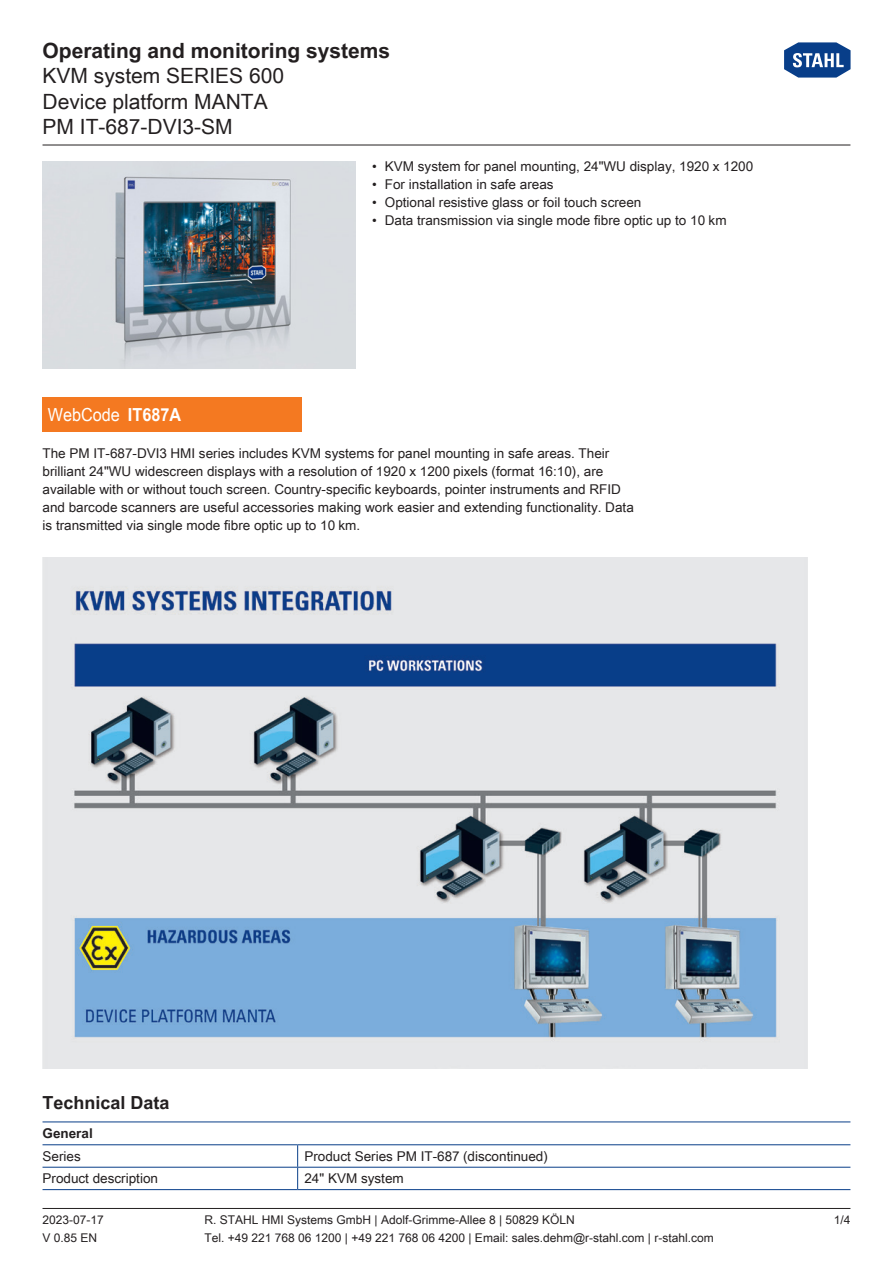
<style>
.page{position:relative;width:893px;height:1263px;background:#fff}
.page>*{position:absolute;margin:0;border:0;box-sizing:border-box;transform-origin:0 0}
.t1{font:21px/25.5px "Arial Unicode MS";color:#231f20}
.t2{font:700 21px "Arial Unicode MS";color:#231f20}
.Table_Header_Technic{font:700 18px "Arial Unicode MS";color:#231f20}
.WebCode{font:18px "Arial Unicode MS";color:#fff;scale:.9 1}
._00_Basic_ParaStyle{font:13.5px/18px "Arial Unicode MS";color:#231f20}
.TabBodyLeft{font:13.5px "Arial Unicode MS";color:#231f20}
.TabBody1stColumn{font:13.5px "Arial Unicode MS";color:#231f20}
.TabHeader1stColumn{font:700 13.5px "Arial Unicode MS";color:#231f20}
.t3{font:12px "Arial Unicode MS";color:#231f20}
.s1{font-weight:700}
</style>
<div class="page">
<hr style="left:43px;top:1208px;width:807px;height:1px;background:#231f20">
<hr style="left:43px;top:145px;width:807px;height:1px;background:#231f20">
<svg style="left:784px;top:42px;width:67px;height:36px"></svg>
<img style="left:43px;top:558px;width:765px;height:510px">
<hr style="left:43px;top:1121px;width:807px;height:1px;background:#083e89">
<img style="left:43px;top:162px;width:312px;height:207px">
<hr style="left:43px;top:1144px;width:255px;height:1px;background:#083e89">
<hr style="left:298px;top:1144px;width:552px;height:1px;background:#083e89">
<hr style="left:43px;top:1167px;width:255px;height:1px;background:#083e89">
<hr style="left:298px;top:1167px;width:552px;height:1px;background:#083e89">
<svg style="left:297px;top:1145px;width:1px;height:44px"></svg>
<hr style="left:43px;top:1189px;width:255px;height:1px;background:#083e89">
<hr style="left:298px;top:1189px;width:552px;height:1px;background:#083e89">
<div style="left:43px;top:398px;width:259px;height:34px;background:#f47921"></div>
<h1 class="t2" style="left:43px;top:35px;width:349px">Operating and monitoring systems</h1>
<h1 class="t1" style="left:43px;top:62px;width:243px">KVM system SERIES 600<br>Device platform MANTA<br>PM IT-687-DVI3-SM</h1>
<p class="WebCode" style="left:48px;top:402px;width:150px">WebCode <span class="s1">IT687A</span></p>
<p class="_00_Basic_ParaStyle" style="left:372px;top:157px;width:383px">• KVM system for panel mounting, 24"WU display, 1920 x 1200</p>
<p class="_00_Basic_ParaStyle" style="left:372px;top:175px;width:183px">• For installation in safe areas</p>
<p class="_00_Basic_ParaStyle" style="left:372px;top:193px;width:271px">• Optional resistive glass or foil touch screen</p>
<p class="_00_Basic_ParaStyle" style="left:372px;top:211px;width:356px">• Data transmission via single mode fibre optic up to 10 km</p>
<p class="_00_Basic_ParaStyle" style="left:43px;top:444px;width:593px">The PM IT-687-DVI3 HMI series includes KVM systems for panel mounting in safe areas. Their brilliant 24"WU widescreen displays with a resolution of 1920 x 1200 pixels (format 16:10), are available with or without touch screen. Country-specific keyboards, pointer instruments and RFID and barcode scanners are useful accessories making work easier and extending functionality. Data is transmitted via single mode fibre optic up to 10 km.</p>
<p class="Table_Header_Technic" style="left:43px;top:1089px;width:129px">Technical Data</p>
<p class="TabHeader1stColumn" style="left:43px;top:1124px;width:52px">General</p>
<p class="TabBody1stColumn" style="left:43px;top:1146px;width:40px">Series</p>
<p class="TabBodyLeft" style="left:304px;top:1146px;width:245px">Product Series PM IT-687 (discontinued)</p>
<p class="TabBody1stColumn" style="left:43px;top:1169px;width:117px">Product description</p>
<p class="TabBodyLeft" style="left:304px;top:1169px;width:101px">24" KVM system</p>
<p class="t3" style="left:43px;top:1211px;width:63px">2023-07-17</p>
<p class="t3" style="left:205px;top:1211px;width:372px">R. STAHL HMI Systems GmbH | Adolf-Grimme-Allee 8 | 50829 KÖLN</p>
<p class="t3" style="left:834px;top:1211px;width:18px">1/4</p>
<p class="t3" style="left:43px;top:1229px;width:56px">V 0.85 EN</p>
<p class="t3" style="left:205px;top:1229px;width:511px">Tel. +49 221 768 06 1200 | +49 221 768 06 4200 | Email: sales.dehm@r-stahl.com | r-stahl.com</p>
</div>
